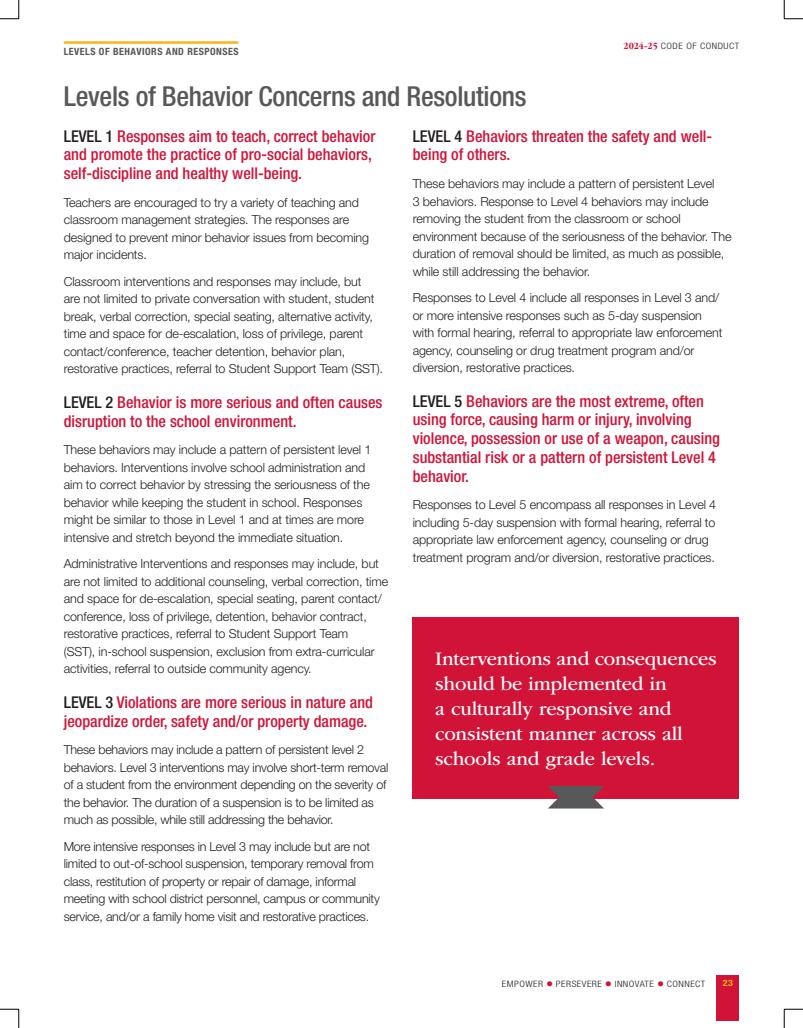
<style>
.page{position:relative;width:803px;height:1028px;background:#fff}
.page>*{position:absolute;margin:0;border:0;box-sizing:border-box;transform-origin:0 0}
.t1{font:500 condensed 27.5px "Helvetica Neue LT Std";letter-spacing:-.01em;color:#57585a}
.t2{font:20px/25px "ITC Garamond Std";letter-spacing:-.01em;color:#fff}
.t3{font:500 condensed 16.25px/18.8px "Helvetica Neue LT Std";color:#d11337}
.t4{font:300 12.5px/17.5px "Helvetica Neue LT Std";letter-spacing:-.01em;color:#231f20}
.t5{font:700 condensed 10px "Helvetica Neue LT Std";letter-spacing:.05em;color:#57585a}
.t6{font:300 condensed 8.75px "Helvetica Neue LT Std";letter-spacing:.05em;color:#231f20;scale:1.14 1}
.t7{font:700 condensed 8.75px "Helvetica Neue LT Std";color:#fbb416;scale:1.14 1}
.s1{font-family:"ITC Garamond Std";font-weight:700;font-size:9.88px;color:#d11337}
.s2{color:#231f20}
.s3{color:#d11337}
</style>
<div class="page">
<div style="left:412px;top:617px;width:327px;height:181px;background:#d11337"></div>
<svg style="left:548px;top:786px;width:56px;height:22px"></svg>
<hr style="left:64px;top:41px;width:174px;height:3px;background:#fbb416">
<div style="left:716px;top:975px;width:23px;height:45px;background:#d11337"></div>
<svg style="left:0;top:0;width:20px;height:20px"></svg>
<svg style="left:0;top:1008px;width:20px;height:20px"></svg>
<svg style="left:783px;top:0;width:19px;height:20px"></svg>
<svg style="left:783px;top:1008px;width:19px;height:20px"></svg>
<p class="t5" style="left:64px;top:45px;width:176px">LEVELS OF BEHAVIORS AND RESPONSES</p>
<p class="t6" style="left:623px;top:41px;width:103px"><span class="s1">2024-25</span> CODE OF CONDUCT</p>
<h1 class="t1" style="left:64px;top:80px;width:464px">Levels of Behavior Concerns and Resolutions</h1>
<h3 class="t3" style="left:64px;top:126px;width:313px"><span class="s2">LEVEL 1</span> Responses aim to teach, correct behavior and promote the practice of pro-social behaviors, self-discipline and healthy well-being.</h3>
<p class="t4" style="left:64px;top:193px;width:307px">Teachers are encouraged to try a variety of teaching and classroom management strategies. The responses are designed to prevent minor behavior issues from becoming major incidents.</p>
<p class="t4" style="left:64px;top:272px;width:321px">Classroom interventions and responses may include, but<br>are not limited to private conversation with student, student break, verbal correction, special seating, alternative activity, time and space for de-escalation, loss of privilege, parent contact/conference, teacher detention, behavior plan, restorative practices, referral to Student Support Team (SST).</p>
<h3 class="t3" style="left:64px;top:392px;width:320px"><span class="s2">LEVEL 2</span> Behavior is more serious and often causes disruption to the school environment.</h3>
<p class="t4" style="left:64px;top:441px;width:309px">These behaviors may include a pattern of persistent level 1 behaviors. Interventions involve school administration and aim to correct behavior by stressing the seriousness of the behavior while keeping the student in school. Responses might be similar to those in Level 1 and at times are more intensive and stretch beyond the immediate situation.</p>
<p class="t4" style="left:64px;top:555px;width:326px">Administrative Interventions and responses may include, but are not limited to additional counseling, verbal correction, time and space for de-escalation, special seating, parent contact/ conference, loss of privilege, detention, behavior contract, restorative practices, referral to Student Support Team<br>(SST), in-school suspension, exclusion from extra-curricular activities, referral to outside community agency.</p>
<h3 class="t3" style="left:64px;top:692px;width:311px"><span class="s2">LEVEL 3</span> Violations are more serious in nature and jeopardize order, safety and/or property damage.</h3>
<p class="t4" style="left:64px;top:741px;width:326px">These behaviors may include a pattern of persistent level 2 behaviors. Level 3 interventions may involve short-term removal of a student from the environment depending on the severity of the behavior. The duration of a suspension is to be limited as much as possible, while still addressing the behavior.</p>
<p class="t4" style="left:64px;top:837px;width:317px">More intensive responses in Level 3 may include but are not limited to out-of-school suspension, temporary removal from class, restitution of property or repair of damage, informal meeting with school district personnel, campus or community service, and/or a family home visit and restorative practices.</p>
<h3 class="t3" style="left:412px;top:126px;width:301px"><span class="s2">LEVEL 4</span> Behaviors threaten the safety and well&shy;being of others.</h3>
<p class="t4" style="left:412px;top:175px;width:320px">These behaviors may include a pattern of persistent Level<br>3 behaviors. Response to Level 4 behaviors may include removing the student from the classroom or school environment because of the seriousness of the behavior. The duration of removal should be limited, as much as possible, while still addressing the behavior.</p>
<p class="t4" style="left:412px;top:289px;width:311px">Responses to Level 4 include all responses in Level 3 and/ or more intensive responses such as 5-day suspension with formal hearing, referral to appropriate law enforcement agency, counseling or drug treatment program and/or diversion, restorative practices.</p>
<h3 class="t3" style="left:412px;top:391px;width:309px"><span class="s2">LEVEL 5</span> Behaviors are the most extreme, often using force, causing harm or injury, involving violence, possession or use of a weapon, causing substantial risk or a pattern of persistent Level 4 behavior.</h3>
<p class="t4" style="left:412px;top:496px;width:305px">Responses to Level 5 encompass all responses in Level 4 including 5-day suspension with formal hearing, referral to appropriate law enforcement agency, counseling or drug treatment program and/or diversion, restorative practices.</p>
<h2 class="t2" style="left:435px;top:646px;width:283px">Interventions and consequences should be implemented in<br>a culturally responsive and consistent manner across all schools and grade levels.</h2>
<p class="t6" style="left:501px;top:978px;width:180px">EMPOWER <span class="s3">●</span> PERSEVERE <span class="s3">●</span> INNOVATE <span class="s3">●</span> CONNECT</p>
<p class="t7" style="left:722px;top:978px;width:10px">23</p>
</div>
